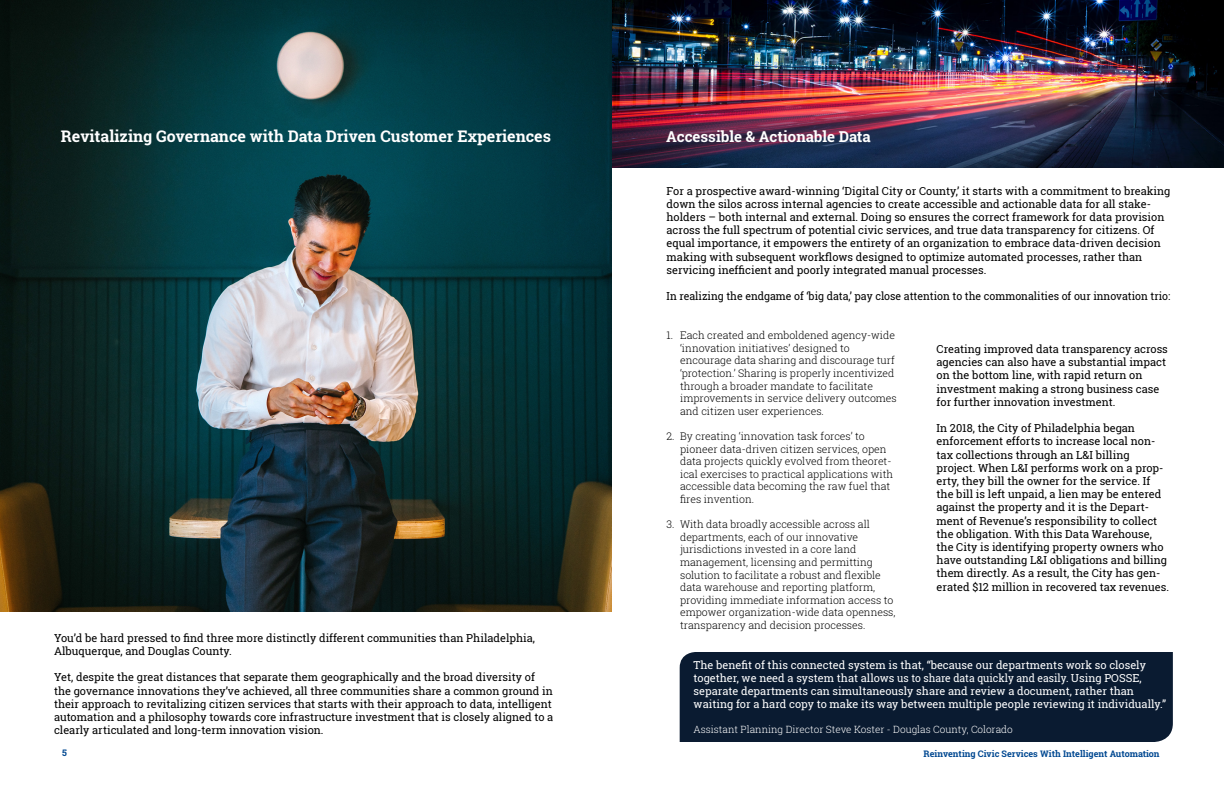
<style>
.page{position:relative;width:1224px;height:792px;background:#fff}
.page>*{position:absolute;margin:0;border:0;box-sizing:border-box;transform-origin:0 0}
.t1{font:700 16px "Roboto Slab";color:#fff}
.t2{font:700 15px "Roboto Slab";color:#fff}
.t3{font:11px/13.2px "Roboto Slab";color:#000}
.t4{font:11px/13.2px "Roboto Slab";color:#fff}
.t5{font:11px "Roboto Slab";color:#000;scale:.96 1}
.t6{font:300 10.5px/12.6px "Roboto Slab";color:#000}
.t7{font:300 10px "Roboto Slab";color:#fff}
.t8{font:700 9px "Roboto Slab";color:#004891}
</style>
<div class="page">
<div style="left:680px;top:652px;width:493px;height:90px;background:#0a1b31"></div>
<img style="left:0;top:0;width:612px;height:612px">
<img style="left:612px;top:0;width:612px;height:167px">
<p class="t1" style="left:61px;top:125px;width:492px">Revitalizing Governance with Data Driven Customer Experiences</p>
<p class="t2" style="left:666px;top:126px;width:206px">Accessible &amp; Actionable Data</p>
<p class="t3" style="left:54px;top:631px;width:483px">You’d be hard pressed to find three more distinctly different communities than Philadelphia,<br>Albuquerque, and Douglas County.</p>
<p class="t3" style="left:54px;top:671px;width:501px">Yet, despite the great distances that separate them geographically and the broad diversity of the governance innovations they’ve achieved, all three communities share a common ground in their approach to revitalizing citizen services that starts with their approach to data, intelligent automation and a philosophy towards core infrastructure investment that is closely aligned to a clearly articulated and long-term innovation vision.</p>
<p class="t3" style="left:667px;top:184px;width:505px">For a prospective award-winning ‘Digital City or County,’ it starts with a commitment to breaking down the silos across internal agencies to create accessible and actionable data for all stake&shy;holders – both internal and external. Doing so ensures the correct framework for data provision across the full spectrum of potential civic services, and true data transparency for citizens. Of equal importance, it empowers the entirety of an organization to embrace data-driven decision making with subsequent workflows designed to optimize automated processes, rather than servicing inefficient and poorly integrated manual processes.</p>
<p class="t5" style="left:667px;top:289px;width:526px">In realizing the endgame of ‘big data,’ pay close attention to the commonalities of our innovation trio:</p>
<p class="t6" style="left:680px;top:329px;width:216px;text-indent:-14px">1. Each created and emboldened agency-wide ‘innovation initiatives’ designed to</p>
<p class="t6" style="left:680px;top:354px;width:218px">encourage data sharing and discourage turf ‘protection.’ Sharing is properly incentivized through a broader mandate to facilitate improvements in service delivery outcomes and citizen user experiences.</p>
<p class="t6" style="left:680px;top:430px;width:215px;text-indent:-14px">2. By creating ‘innovation task forces’ to pioneer data-driven citizen services, open data projects quickly evolved from theoret&shy;ical exercises to practical applications with accessible data becoming the raw fuel that fires invention.</p>
<p class="t6" style="left:680px;top:518px;width:217px;text-indent:-14px">3. With data broadly accessible across all departments, each of our innovative jurisdictions invested in a core land management, licensing and permitting solution to facilitate a robust and flexible data warehouse and reporting platform, providing immediate information access to empower organization-wide data openness, transparency and decision processes.</p>
<p class="t3" style="left:937px;top:342px;width:233px">Creating improved data transparency across agencies can also have a substantial impact on the bottom line, with rapid return on investment making a strong business case for further innovation investment.</p>
<p class="t3" style="left:937px;top:421px;width:234px">In 2018, the City of Philadelphia began enforcement efforts to increase local non&shy;tax collections through an L&amp;I billing project. When L&amp;I performs work on a prop&shy;erty, they bill the owner for the service. If the bill is left unpaid, a lien may be entered against the property and it is the Depart&shy;ment of Revenue’s responsibility to collect the obligation. With this Data Warehouse, the City is identifying property owners who have outstanding L&amp;I obligations and billing them directly. As a result, the City has gen&shy;erated $12 million in recovered tax revenues.</p>
<p class="t4" style="left:694px;top:658px;width:454px">The benefit of this connected system is that, “because our departments work so closely</p>
<p class="t4" style="left:694px;top:671px;width:450px">together, we need a system that allows us to share data quickly and easily. Using POSSE,</p>
<p class="t4" style="left:694px;top:684px;width:474px">separate departments can simultaneously share and review a document, rather than waiting for a hard copy to make its way between multiple people reviewing it individually.”</p>
<p class="t7" style="left:694px;top:723px;width:321px">Assistant Planning Director Steve Koster - Douglas County, Colorado</p>
<p class="t8" style="left:62px;top:747px;width:6px">5</p>
<p class="t8" style="left:923px;top:748px;width:238px">Reinventing Civic Services With Intelligent Automation</p>
</div>
